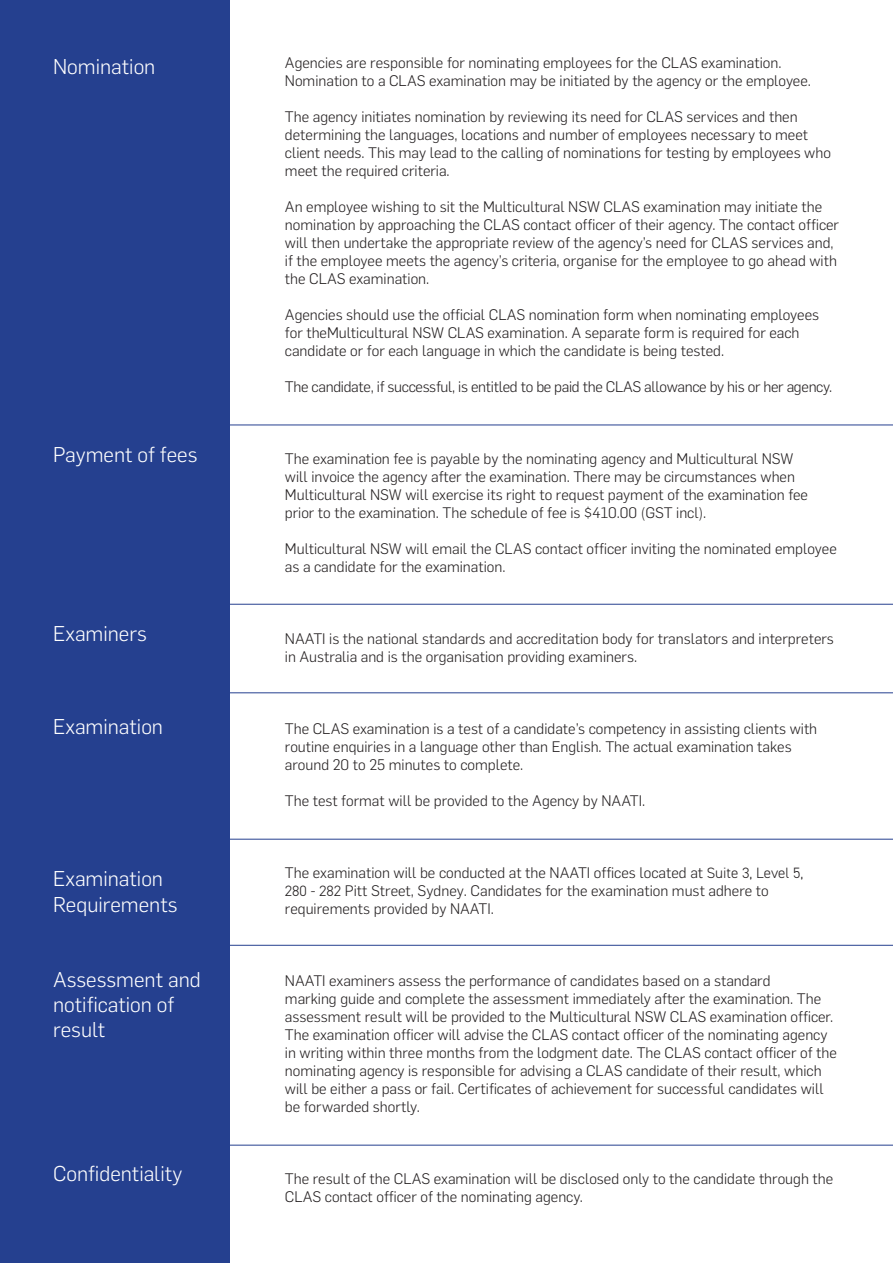
<style>
.page{position:relative;width:893px;height:1263px;background:#fff}
.page>*{position:absolute;margin:0;border:0;box-sizing:border-box;transform-origin:0 0}
.t1{font:300 21px/25.2px "Flama";color:#fff}
.t2{font:300 15px/18px "Flama";color:#231f20}
.t3{font:300 15px "Flama";letter-spacing:-.02em;color:#231f20}
.s1{font-family:"DIN2014"}
</style>
<div class="page">
<div style="left:0;top:0;width:230px;height:1263px;background:#25408f"></div>
<hr style="left:98px;top:425px;width:795px;height:1px;background:#25408f">
<hr style="left:95px;top:604px;width:798px;height:1px;background:#25408f">
<hr style="left:102px;top:692px;width:791px;height:1px;background:#25408f">
<hr style="left:98px;top:839px;width:795px;height:1px;background:#25408f">
<hr style="left:88px;top:945px;width:805px;height:1px;background:#25408f">
<hr style="left:136px;top:1145px;width:757px;height:1px;background:#25408f">
<h1 class="t1" style="left:53px;top:53px;width:104px">Nomination</h1>
<h1 class="t1" style="left:53px;top:441px;width:146px">Payment of fees</h1>
<h1 class="t1" style="left:53px;top:620px;width:95px">Examiners</h1>
<h1 class="t1" style="left:53px;top:713px;width:111px">Examination</h1>
<h1 class="t1" style="left:53px;top:865px;width:126px">Examination<br>Requirements</h1>
<h1 class="t1" style="left:53px;top:966px;width:149px">Assessment and notification of result</h1>
<h1 class="t1" style="left:53px;top:1160px;width:131px">Confidentiality</h1>
<p class="t2" style="left:285px;top:53px;width:528px">Agencies are responsible for nominating employees for the CLAS examination.<br>Nomination to a CLAS examination may be initiated by the agency or the employee.</p>
<p class="t2" style="left:285px;top:107px;width:548px">The agency initiates nomination by reviewing its need for CLAS services and then determining the languages, locations and number of employees necessary to meet client needs. This may lead to the calling of nominations for testing by employees who meet the required criteria.</p>
<p class="t2" style="left:285px;top:197px;width:556px">An employee wishing to sit the Multicultural NSW CLAS examination may initiate the nomination by approaching the CLAS contact officer of their agency. The contact officer will then undertake the appropriate review of the agency’s need for CLAS services and, if the employee meets the agency’s criteria, organise for the employee to go ahead with the CLAS examination.</p>
<p class="t2" style="left:285px;top:305px;width:536px">Agencies should use the official CLAS nomination form when nominating employees for theMulticultural NSW CLAS examination. A separate form is required for each candidate or for each language in which the candidate is being tested.</p>
<p class="t3" style="left:285px;top:377px;width:549px">The candidate, if successful, is entitled to be paid the CLAS allowance by his or her agency.</p>
<p class="t2" style="left:285px;top:449px;width:525px">The examination fee is payable by the nominating agency and Multicultural NSW will invoice the agency after the examination. There may be circumstances when Multicultural NSW will exercise its right to request payment of the examination fee prior to the examination. The schedule of fee is $410.00 (GST incl).</p>
<p class="t2" style="left:285px;top:539px;width:553px">Multicultural NSW will email the CLAS contact officer inviting the nominated employee as a candidate for the examination.</p>
<p class="t2" style="left:285px;top:629px;width:551px">NAATI is the national standards and accreditation body for translators and interpreters in Australia and is the organisation providing examiners.</p>
<p class="t2" style="left:285px;top:719px;width:534px">The CLAS examination is a test of a candidate’s competency in assisting clients with routine enquiries in a language other than English. The actual examination takes around 20 to 25 minutes to complete.</p>
<p class="t2" style="left:285px;top:791px;width:362px">The test format will be provided to the Agency by NAATI.</p>
<p class="t2" style="left:285px;top:863px;width:520px">The examination will be conducted at the NAATI offices located at <span class="s1">Suite 3, Level 5,<br>280 - 282</span> Pitt Street, Sydney. Candidates for the examination must adhere to requirements provided by NAATI.</p>
<p class="t2" style="left:285px;top:971px;width:553px">NAATI examiners assess the performance of candidates based on a standard<br>marking guide and complete the assessment immediately after the examination. The assessment result will be provided to the Multicultural NSW CLAS examination officer.<br>The examination officer will advise the CLAS contact officer of the nominating agency in writing within three months from the lodgment date. The CLAS contact officer of the nominating agency is responsible for advising a CLAS candidate of their result, which will be either a pass or fail. Certificates of achievement for successful candidates will be forwarded shortly.</p>
<p class="t2" style="left:285px;top:1169px;width:550px">The result of the CLAS examination will be disclosed only to the candidate through the<br>CLAS contact officer of the nominating agency.</p>
</div>
